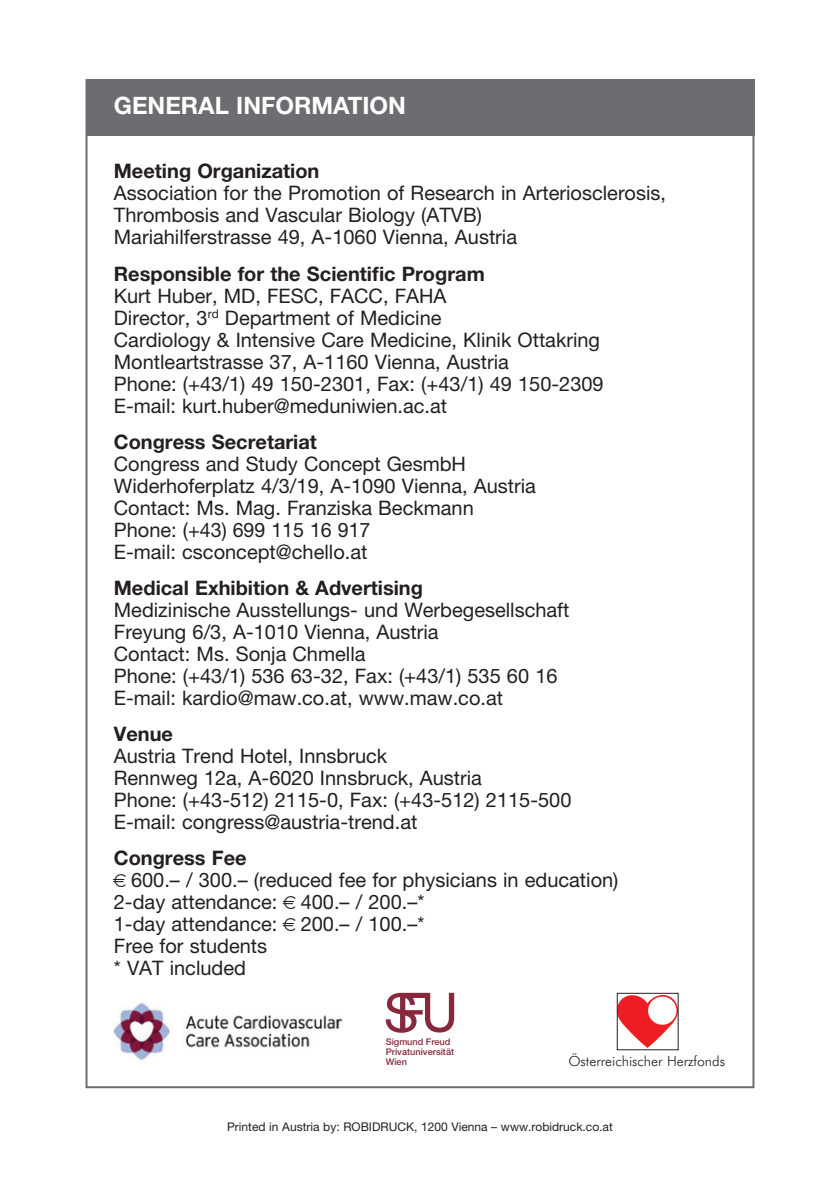
<style>
.page{position:relative;width:840px;height:1190px;background:#fff}
.page>*{position:absolute;margin:0;border:0;box-sizing:border-box;transform-origin:0 0}
.t1{font:700 24px "Helvetica Neue";color:#fff}
.t2{font:20px/22px "Helvetica Neue";color:#231f20}
.t3{font:700 20px "Helvetica Neue";color:#231f20}
.t4{font:300 14px "Futura BT";color:#231f20}
.t5{font:12px "Helvetica Neue";color:#231f20}
.t6{font:500 9.2px/10px "Helvetica Neue";color:#87283d}
</style>
<div class="page">
<div style="left:86px;top:79px;width:668px;height:57px;background:#6c6d70"></div>
<img style="left:619px;top:995px;width:58px;height:53px">
<div style="left:617px;top:993px;width:62px;height:57px;border:1px solid #231f20"></div>
<img style="left:113px;top:1002px;width:229px;height:59px">
<svg style="left:386px;top:993px;width:68px;height:40px"></svg>
<p class="t1" style="left:114px;top:97px;width:294px">GENERAL INFORMATION</p>
<p class="t3" style="left:114px;top:164px;width:207px">Meeting Organization</p>
<p class="t2" style="left:114px;top:184px;width:554px">Association for the Promotion of Research in Arteriosclerosis,<br>Thrombosis and Vascular Biology (ATVB)<br>Mariahilferstrasse 49, A-1060 Vienna, Austria</p>
<p class="t3" style="left:114px;top:266px;width:372px">Responsible for the Scientific Program</p>
<p class="t2" style="left:114px;top:286px;width:491px">Kurt Huber, MD, FESC, FACC, FAHA<br>Director, 3<sup>rd</sup> Department of Medicine<br>Cardiology &amp; Intensive Care Medicine, Klinik Ottakring Montleartstrasse 37, A-1160 Vienna, Austria<br>Phone: (+43/1) 49 150-2301, Fax: (+43/1) 49 150-2309<br>E-mail: kurt.huber@meduniwien.ac.at</p>
<p class="t3" style="left:114px;top:434px;width:205px">Congress Secretariat</p>
<p class="t2" style="left:114px;top:455px;width:424px">Congress and Study Concept GesmbH Widerhoferplatz 4/3/19, A-1090 Vienna, Austria Contact: Ms. Mag. Franziska Beckmann Phone: (+43) 699 115 16 917<br>E-mail: csconcept@chello.at</p>
<p class="t3" style="left:114px;top:581px;width:311px">Medical Exhibition &amp; Advertising</p>
<p class="t2" style="left:114px;top:601px;width:457px">Medizinische Ausstellungs- und Werbegesellschaft Freyung 6/3, A-1010 Vienna, Austria<br>Contact: Ms. Sonja Chmella<br>Phone: (+43/1) 536 63-32, Fax: (+43/1) 535 60 16<br>E-mail: kardio@maw.co.at, www.maw.co.at</p>
<p class="t3" style="left:114px;top:727px;width:61px">Venue</p>
<p class="t2" style="left:114px;top:747px;width:459px">Austria Trend Hotel, Innsbruck<br>Rennweg 12a, A-6020 Innsbruck, Austria<br>Phone: (+43-512) 2115-0, Fax: (+43-512) 2115-500<br>E-mail: congress@austria-trend.at</p>
<p class="t3" style="left:114px;top:851px;width:134px">Congress Fee</p>
<p class="t2" style="left:114px;top:871px;width:506px;text-indent:17px">600.– / 300.– (reduced fee for physicians in education)<br>2-day attendance: 400.– / 200.–*<br>1-day attendance: 200.– / 100.–*<br>Free for students<br>* VAT included</p>
<p class="t6" style="left:386px;top:1037px;width:70px">Sigmund Freud<br>Privatuniversität<br>Wien</p>
<p class="t4" style="left:568px;top:1054px;width:158px">Österreichischer Herzfonds</p>
<p class="t5" style="left:227px;top:1122px;width:387px">Printed in Austria by: ROBIDRUCK, 1200 Vienna – www.robidruck.co.at</p>
</div>
